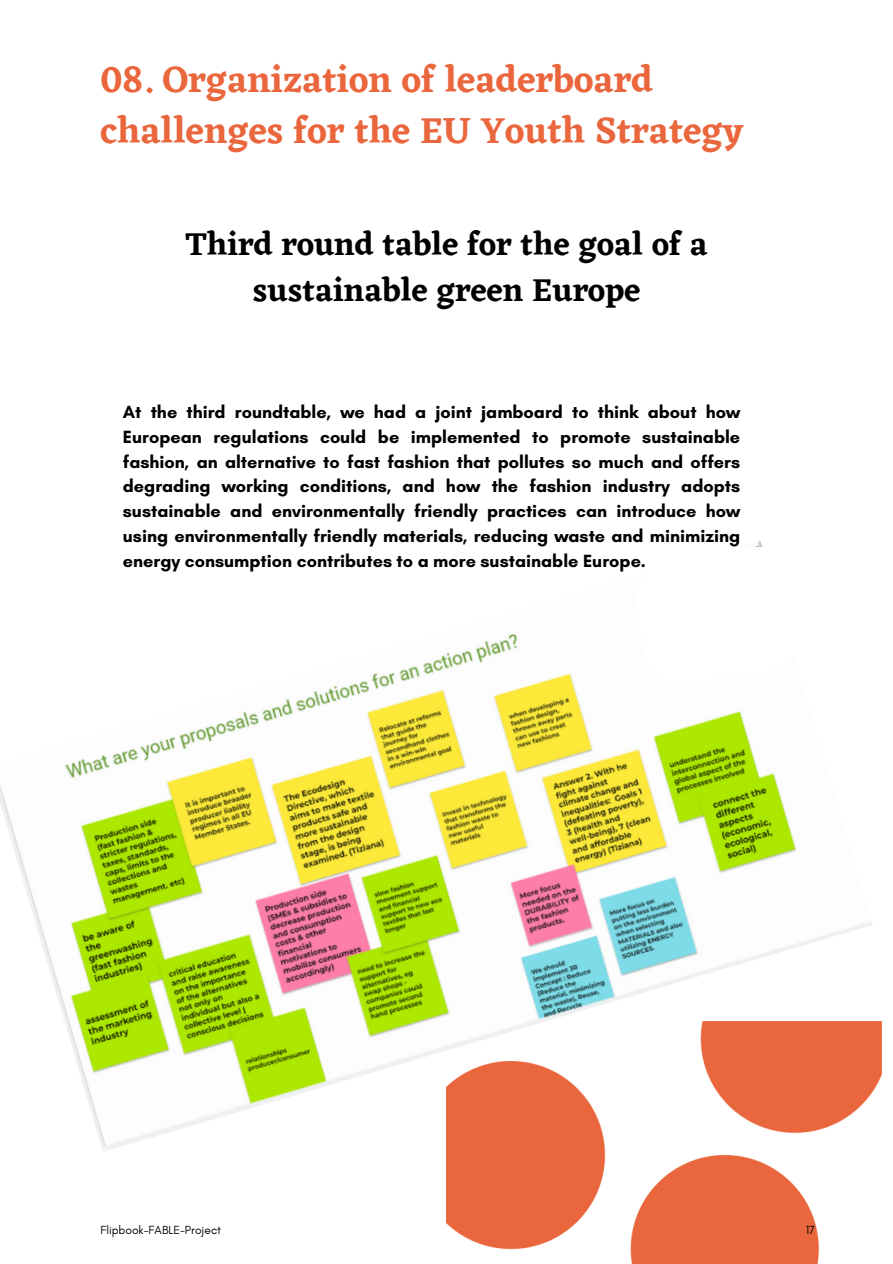
<style>
.page{position:relative;width:893px;height:1264px;background:#fff}
.page>*{position:absolute;margin:0;border:0;box-sizing:border-box;transform-origin:0 0}
.t1{font:600 37.5px/51.8px "Eczar";color:#ea663c}
.t2{font:600 33px/46.2px "Eczar";color:#000;text-align:center}
.t3{font:700 18px/24.8px "Glacial Indifference";color:#000;text-align:justify}
.t4{font:12px "Glacial Indifference";color:#000}
</style>
<div class="page">
<img style="left:0;top:540px;width:873px;height:611px">
<svg style="left:635px;top:545px;width:167px;height:139px"></svg>
<img style="left:446px;top:1021px;width:435px;height:242px">
<h1 class="t1" style="left:100px;top:53px;width:644px">08. Organization of leaderboard challenges for the EU Youth Strategy</h1>
<h2 class="t2" style="left:185px;top:220px;width:523px">Third round table for the goal of a sustainable green Europe</h2>
<p class="t3" style="left:123px;top:399px;width:618px">At the third roundtable, we had a joint jamboard to think about how European regulations could be implemented to promote sustainable fashion, an alternative to fast fashion that pollutes so much and offers degrading working conditions, and how the fashion industry adopts sustainable and environmentally friendly practices can introduce how using environmentally friendly materials, reducing waste and minimizing energy consumption contributes to a more sustainable Europe.</p>
<p class="t4" style="left:100px;top:1222px;width:122px">Flipbook-FABLE-Project</p>
<p class="t4" style="left:805px;top:1222px;width:11px">17</p>
</div>
